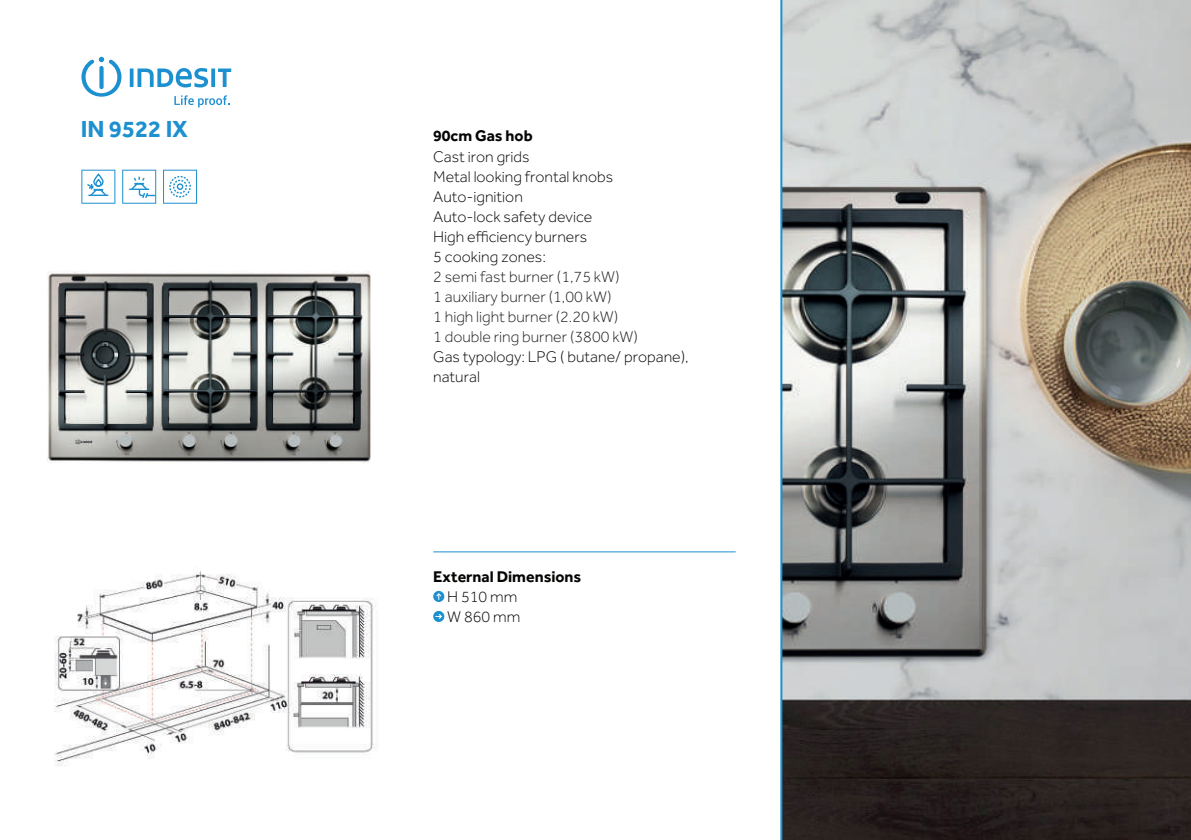
<style>
.page{position:relative;width:1191px;height:840px;background:#fff}
.page>*{position:absolute;margin:0;border:0;box-sizing:border-box;transform-origin:0 0}
.t1{font:700 24px "Effra";color:#1d90d0}
.t2{font:300 16px/20px "Effra";color:#050504}
.t3{font:300 16px/20px "Effra";color:#231f20}
.t4{font:700 16px "Effra";color:#050504}
</style>
<div class="page">
<svg style="left:81px;top:169px;width:34px;height:35px"></svg>
<svg style="left:122px;top:169px;width:34px;height:34px"></svg>
<svg style="left:163px;top:169px;width:34px;height:34px"></svg>
<div style="left:173px;top:179px;width:14px;height:15px;border:1px dashed #1d90d0;border-radius:50%"></div>
<div style="left:177px;top:183px;width:6px;height:7px;border:1px solid #1d90d0;border-radius:50%"></div>
<div style="left:169px;top:176px;width:22px;height:21px;border:1px dashed #1d90d0;border-radius:50%"></div>
<svg style="left:174px;top:95px;width:55px;height:12px"></svg>
<svg style="left:81px;top:57px;width:40px;height:40px"></svg>
<hr style="left:130px;top:68px;width:3px;height:19px;background:#1d90d0">
<svg style="left:137px;top:68px;width:71px;height:19px"></svg>
<svg style="left:211px;top:68px;width:4px;height:19px"></svg>
<svg style="left:218px;top:68px;width:13px;height:19px"></svg>
<hr style="left:433px;top:551px;width:302px;height:1px;background:#1d90d0">
<svg style="left:433px;top:590px;width:11px;height:11px"></svg>
<svg style="left:435px;top:592px;width:7px;height:7px"></svg>
<svg style="left:433px;top:610px;width:11px;height:11px"></svg>
<svg style="left:435px;top:612px;width:8px;height:7px"></svg>
<svg style="left:780px;top:0;width:411px;height:839px;background:#93928f"></svg>
<img style="left:47px;top:271px;width:324px;height:192px">
<img style="left:54px;top:570px;width:323px;height:197px">
<h1 class="t1" style="left:81px;top:114px;width:108px">IN 9522 IX</h1>
<p class="t4" style="left:433px;top:126px;width:101px">90cm Gas hob</p>
<p class="t2" style="left:433px;top:146px;width:181px">Cast iron grids<br>Metal looking frontal knobs<br>Auto-ignition<br>Auto-lock safety device<br>High efficiency burners<br>5 cooking zones:</p>
<p class="t3" style="left:433px;top:266px;width:206px">2 semi fast burner (1,75 kW)<br>1 auxiliary burner (1,00 kW)<br>1 high light burner (2.20 kW)<br>1 double ring burner (3800 kW)</p>
<p class="t2" style="left:433px;top:346px;width:257px">Gas typology: LPG ( butane/ propane), natural</p>
<p class="t4" style="left:433px;top:566px;width:149px">External Dimensions</p>
<p class="t2" style="left:447px;top:586px;width:75px">H 510 mm<br>W 860 mm</p>
</div>
